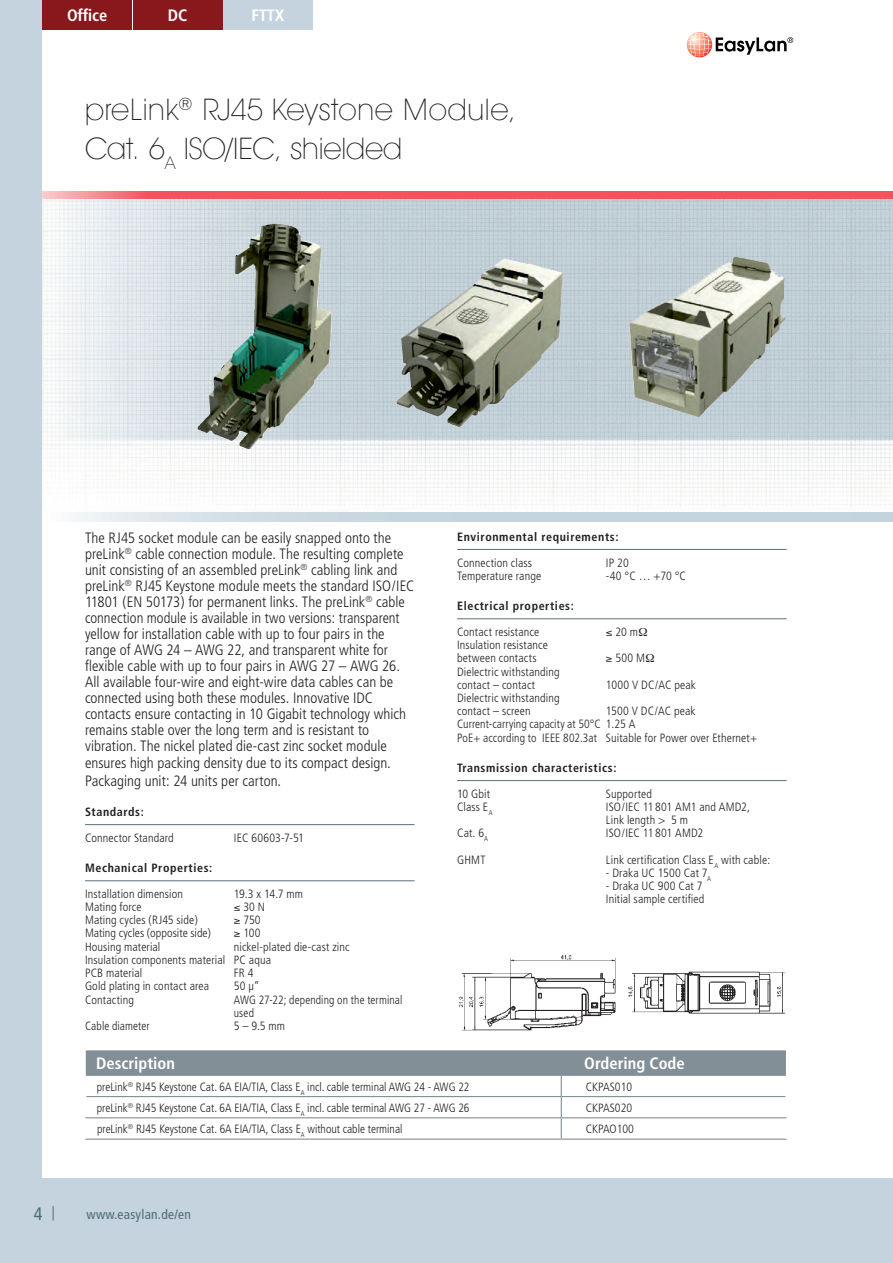
<style>
.page{position:relative;width:893px;height:1263px;background:#c4d3dd}
.page>*{position:absolute;margin:0;border:0;box-sizing:border-box;transform-origin:0 0}
.t1{font:200 30px/39px "Avant Garde IT Cby BT";color:#231f20}
.t2{font:condensed 18px "Frutiger";color:#4d6a78}
.t3{font:700 condensed 16.5px "Frutiger";color:#fff}
.t4{font:300 condensed 15px/16px "Frutiger";color:#231f20}
.t5{font:condensed 13.5px "Frutiger";letter-spacing:.02em;color:#4d6a78}
.t6{font:300 condensed 12px/13.2px "Frutiger";letter-spacing:.01em;color:#231f20}
.t7{font:700 condensed 12px "Frutiger";letter-spacing:.05em;color:#231f20}
.t8{font:300 condensed 12px/13.2px "Frutiger";letter-spacing:.01em;color:#231f20;scale:.96 1}
</style>
<div class="page">
<div style="left:43px;top:0;width:850px;height:1178px;background:#fff"></div>
<svg style="left:687px;top:32px;width:25px;height:25px"></svg>
<svg style="left:688px;top:33px;width:105px;height:24px"></svg>
<svg style="left:53px;top:1206px;width:1px;height:14px"></svg>
<svg style="left:43px;top:191px;width:850px;height:9px;background:#ed6971"></svg>
<img style="left:43px;top:200px;width:850px;height:313px">
<svg style="left:70px;top:513px;width:823px;height:8px;background:#ccd9e1"></svg>
<img style="left:459px;top:955px;width:326px;height:75px">
<img style="left:198px;top:224px;width:74px;height:212px">
<hr style="left:85px;top:824px;width:330px;height:1px;background:#5c6f78">
<hr style="left:85px;top:880px;width:330px;height:1px;background:#5c6f78">
<hr style="left:457px;top:549px;width:330px;height:1px;background:#5c6f78">
<hr style="left:457px;top:618px;width:330px;height:1px;background:#5c6f78">
<hr style="left:457px;top:780px;width:330px;height:1px;background:#5c6f78">
<hr style="left:561px;top:1117px;width:226px;height:1px;background:#828f96">
<svg style="left:85px;top:1050px;width:701px;height:88px"></svg>
<hr style="left:85px;top:1138px;width:476px;height:2px;background:#828f96">
<hr style="left:561px;top:1138px;width:226px;height:2px;background:#828f96">
<hr style="left:85px;top:1118px;width:2px;height:20px;background:#fff">
<hr style="left:785px;top:1118px;width:2px;height:20px;background:#fff">
<div style="left:43px;top:0;width:89px;height:30px;background:#88181b"></div>
<div style="left:133px;top:0;width:89px;height:30px;background:#88181b"></div>
<div style="left:223px;top:0;width:90px;height:30px;background:#c4d3dd"></div>
<h3 class="t3" style="left:67px;top:6px;width:42px">Office</h3>
<h3 class="t3" style="left:168px;top:6px;width:21px">DC</h3>
<h3 class="t3" style="left:252px;top:6px;width:34px">FTTX</h3>
<h1 class="t1" style="left:85px;top:89px;width:433px">preLink<sup>®</sup> RJ45 Keystone Module,<br>Cat. 6<sub>A</sub> ISO/IEC, shielded</h1>
<h2 class="t2" style="left:34px;top:1203px;width:10px">4</h2>
<p class="t4" style="left:85px;top:530px;width:331px">The RJ45 socket module can be easily snapped onto the preLink<sup>®</sup> cable connection module. The resulting complete unit consisting of an assembled preLink<sup>®</sup> cabling link and preLink<sup>®</sup> RJ45 Keystone module meets the standard ISO/IEC 11801 (EN 50173) for permanent links. The preLink<sup>®</sup> cable connection module is available in two versions: transparent yellow for installation cable with up to four pairs in the range of AWG 24 – AWG 22, and transparent white for flexible cable with up to four pairs in AWG 27 – AWG 26.<br>All available four-wire and eight-wire data cables can be connected using both these modules. Innovative IDC contacts ensure contacting in 10 Gigabit technology which remains stable over the long term and is resistant to vibration. The nickel plated die-cast zinc socket module ensures high packing density due to its compact design.</p>
<p class="t4" style="left:85px;top:772px;width:198px">Packaging unit: 24 units per carton.</p>
<p class="t7" style="left:85px;top:804px;width:60px">Standards:</p>
<p class="t6" style="left:85px;top:831px;width:90px">Connector Standard</p>
<p class="t6" style="left:234px;top:831px;width:72px">IEC 60603-7-51</p>
<p class="t7" style="left:85px;top:861px;width:129px">Mechanical Properties:</p>
<p class="t6" style="left:85px;top:887px;width:99px">Installation dimension</p>
<p class="t6" style="left:234px;top:887px;width:71px">19.3 x 14.7 mm</p>
<p class="t6" style="left:85px;top:900px;width:58px">Mating force</p>
<p class="t6" style="left:234px;top:900px;width:33px">≤ 30 N</p>
<p class="t6" style="left:85px;top:914px;width:114px">Mating cycles (RJ45 side)</p>
<p class="t6" style="left:234px;top:914px;width:28px">≥ 750</p>
<p class="t6" style="left:85px;top:927px;width:128px">Mating cycles (opposite side)</p>
<p class="t6" style="left:234px;top:927px;width:28px">≥ 100</p>
<p class="t6" style="left:85px;top:940px;width:77px">Housing material</p>
<p class="t6" style="left:85px;top:940px;width:266px;text-indent:149px">nickel-plated die-cast zinc<br>Insulation components material PC aqua<br>PCB material</p>
<p class="t6" style="left:234px;top:966px;width:21px">FR 4</p>
<p class="t6" style="left:85px;top:980px;width:126px">Gold plating in contact area</p>
<p class="t6" style="left:234px;top:980px;width:27px">50 µ“</p>
<p class="t6" style="left:85px;top:993px;width:50px">Contacting</p>
<p class="t8" style="left:234px;top:993px;width:177px">AWG 27-22; depending on the terminal used</p>
<p class="t8" style="left:85px;top:1019px;width:69px">Cable diameter</p>
<p class="t6" style="left:234px;top:1019px;width:53px">5 – 9.5 mm</p>
<p class="t7" style="left:457px;top:529px;width:163px">Environmental requirements:</p>
<p class="t6" style="left:457px;top:556px;width:77px">Connection class</p>
<p class="t6" style="left:606px;top:556px;width:24px">IP 20</p>
<p class="t6" style="left:457px;top:569px;width:86px">Temperature range</p>
<p class="t6" style="left:606px;top:569px;width:82px">-40 °C … +70 °C</p>
<p class="t7" style="left:457px;top:599px;width:118px">Electrical properties:</p>
<p class="t6" style="left:457px;top:625px;width:84px">Contact resistance</p>
<p class="t6" style="left:606px;top:625px;width:34px">≤ 20 m</p>
<p class="t6" style="left:457px;top:638px;width:92px">Insulation resistance between contacts</p>
<p class="t6" style="left:606px;top:652px;width:41px">≥ 500 M</p>
<p class="t6" style="left:457px;top:665px;width:104px">Dielectric withstanding contact – contact</p>
<p class="t6" style="left:606px;top:678px;width:91px">1000 V DC/AC peak</p>
<p class="t6" style="left:457px;top:691px;width:104px">Dielectric withstanding contact – screen</p>
<p class="t6" style="left:457px;top:704px;width:302px;text-indent:149px">1500 V DC/AC peak<br>Current-carrying capacity at 50°C 1.25 A<br>PoE+ according to IEEE 802.3at Suitable for Power over Ethernet+</p>
<p class="t7" style="left:457px;top:760px;width:161px">Transmission characteristics:</p>
<p class="t6" style="left:457px;top:787px;width:34px">10 Gbit</p>
<p class="t6" style="left:606px;top:787px;width:48px">Supported</p>
<p class="t6" style="left:457px;top:800px;width:37px">Class E<sub>A</sub></p>
<p class="t6" style="left:606px;top:800px;width:146px">ISO/IEC 11 801 AM1 and AMD2,<br>Link length &gt; 5 m</p>
<p class="t6" style="left:457px;top:827px;width:33px">Cat. 6<sub>A</sub></p>
<p class="t6" style="left:606px;top:827px;width:99px">ISO/IEC 11 801 AMD2</p>
<p class="t6" style="left:457px;top:853px;width:30px">GHMT</p>
<p class="t6" style="left:606px;top:853px;width:166px">Link certification Class E<sub>A</sub> with cable:</p>
<p class="t6" style="left:606px;top:866px;width:107px">- Draka UC 1500 Cat 7<sub>A</sub></p>
<p class="t6" style="left:606px;top:879px;width:100px">- Draka UC 900 Cat 7<br>Initial sample certified</p>
<h3 class="t3" style="left:96px;top:1053px;width:80px">Description</h3>
<h3 class="t3" style="left:584px;top:1053px;width:102px">Ordering Code</h3>
<p class="t6" style="left:97px;top:1080px;width:374px">preLink<sup>®</sup> RJ45 Keystone Cat. 6A EIA/TIA, Class E<sub>A</sub> incl. cable terminal AWG 24 - AWG 22</p>
<p class="t6" style="left:586px;top:1080px;width:48px">CKPAS010</p>
<p class="t6" style="left:97px;top:1101px;width:374px">preLink<sup>®</sup> RJ45 Keystone Cat. 6A EIA/TIA, Class E<sub>A</sub> incl. cable terminal AWG 27 - AWG 26</p>
<p class="t6" style="left:586px;top:1101px;width:48px">CKPAS020</p>
<p class="t6" style="left:97px;top:1123px;width:307px">preLink<sup>®</sup> RJ45 Keystone Cat. 6A EIA/TIA, Class E<sub>A</sub> without cable terminal</p>
<p class="t6" style="left:586px;top:1123px;width:50px">CKPAO100</p>
<p class="t5" style="left:87px;top:1207px;width:106px">www.easylan.de/en</p>
</div>
